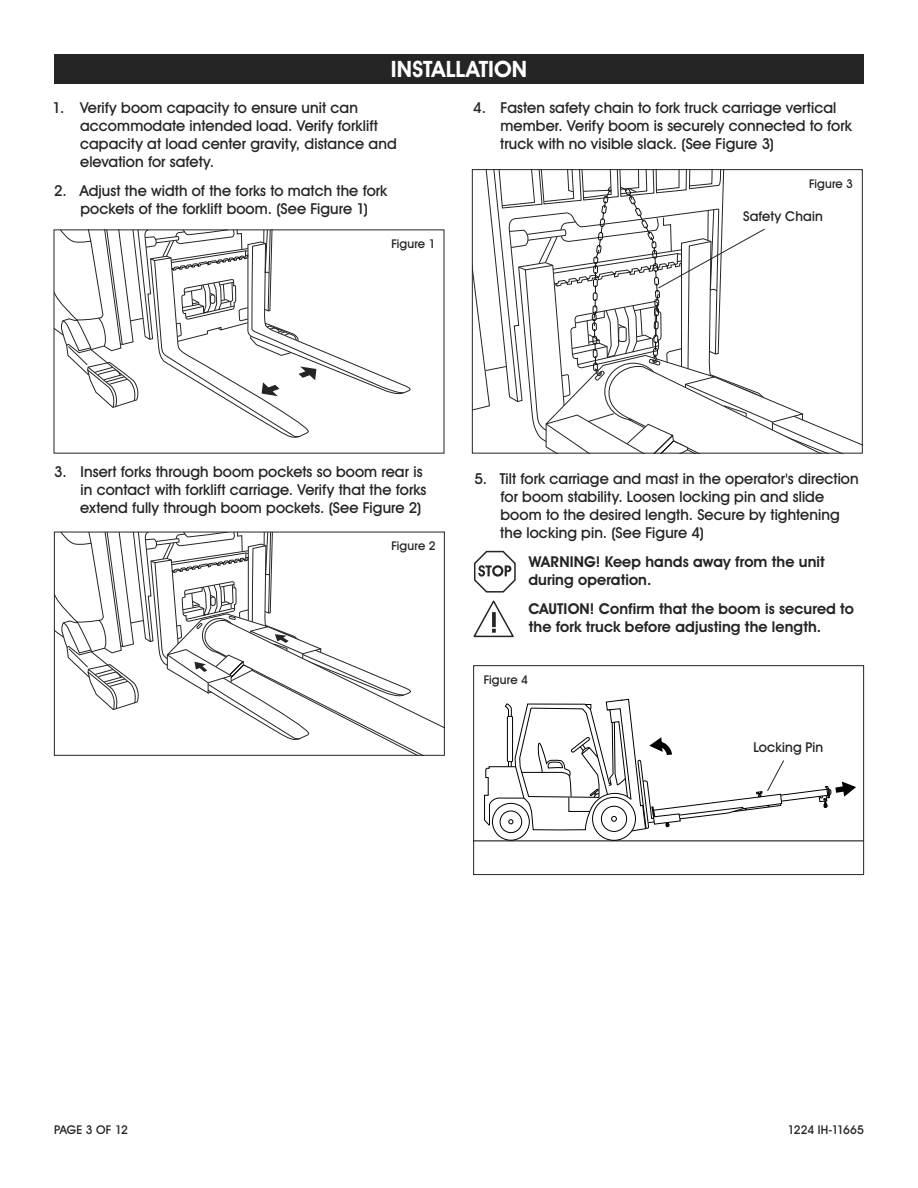
<style>
.page{position:relative;width:918px;height:1188px;background:#fff}
.page>*{position:absolute;margin:0;border:0;box-sizing:border-box;transform-origin:0 0}
.t1{font:700 22.5px "Uline Two Knine";letter-spacing:.005em;color:#fff}
.t2{font:15px/18px "Uline Two Knine";letter-spacing:.005em;color:#252525}
.t3{font:700 15px/18px "Uline Two Knine";letter-spacing:.005em;color:#252525}
.t4{font:13.5px "Uline Two Knine";letter-spacing:.01em;color:#252525}
.t5{font:12px "Uline Two Knine";letter-spacing:.005em;color:#252525}
</style>
<div class="page">
<div style="left:54px;top:54px;width:810px;height:30px;background:#252525"></div>
<svg style="left:473px;top:600px;width:41px;height:37px"></svg>
<svg style="left:56px;top:232px;width:354px;height:206px"></svg>
<svg style="left:56px;top:534px;width:387px;height:220px"></svg>
<div style="left:54px;top:532px;width:391px;height:224px;border:1px solid #252525"></div>
<hr style="left:474px;top:841px;width:390px;height:1px;background:#000">
<div style="left:473px;top:665px;width:391px;height:210px;border:1px solid #252525"></div>
<svg style="left:484px;top:699px;width:372px;height:143px"></svg>
<svg style="left:472px;top:170px;width:390px;height:283px"></svg>
<svg style="left:474px;top:551px;width:42px;height:42px"></svg>
<h1 class="t1" style="left:391px;top:56px;width:138px">INSTALLATION</h1>
<p class="t2" style="left:80px;top:99px;width:318px;text-indent:-27px">1. Verify boom capacity to ensure unit can accommodate intended load. Verify forklift capacity at load center gravity, distance and elevation for safety.</p>
<p class="t2" style="left:54px;top:181px;width:335px;text-align:center">2. Adjust the width of the forks to match the fork pockets of the forklift boom. (See Figure 1)</p>
<p class="t2" style="left:500px;top:99px;width:353px;text-indent:-27px">4. Fasten safety chain to fork truck carriage vertical member. Verify boom is securely connected to fork truck with no visible slack. (See Figure 3)</p>
<p class="t5" style="left:809px;top:176px;width:46px">Figure 3</p>
<p class="t4" style="left:743px;top:208px;width:81px">Safety Chain</p>
<p class="t5" style="left:391px;top:236px;width:46px">Figure 1</p>
<p class="t2" style="left:80px;top:462px;width:348px;text-indent:-26px">3. Insert forks through boom pockets so boom rear is in contact with forklift carriage. Verify that the forks extend fully through boom pockets. (See Figure 2)</p>
<p class="t5" style="left:391px;top:538px;width:46px">Figure 2</p>
<p class="t2" style="left:500px;top:469px;width:360px;text-indent:-26px">5. Tilt fork carriage and mast in the operator's direction for boom stability. Loosen locking pin and slide boom to the desired length. Secure by tightening the locking pin. (See Figure 4)</p>
<p class="t3" style="left:528px;top:552px;width:298px">WARNING! Keep hands away from the unit during operation.</p>
<p class="t3" style="left:528px;top:599px;width:327px">CAUTION! Confirm that the boom is secured to the fork truck before adjusting the length.</p>
<p class="t5" style="left:484px;top:672px;width:46px">Figure 4</p>
<p class="t4" style="left:753px;top:739px;width:71px">Locking Pin</p>
<p class="t5" style="left:54px;top:1122px;width:75px">PAGE 3 OF 12</p>
<p class="t5" style="left:788px;top:1122px;width:78px">1224 IH-11665</p>
</div>
